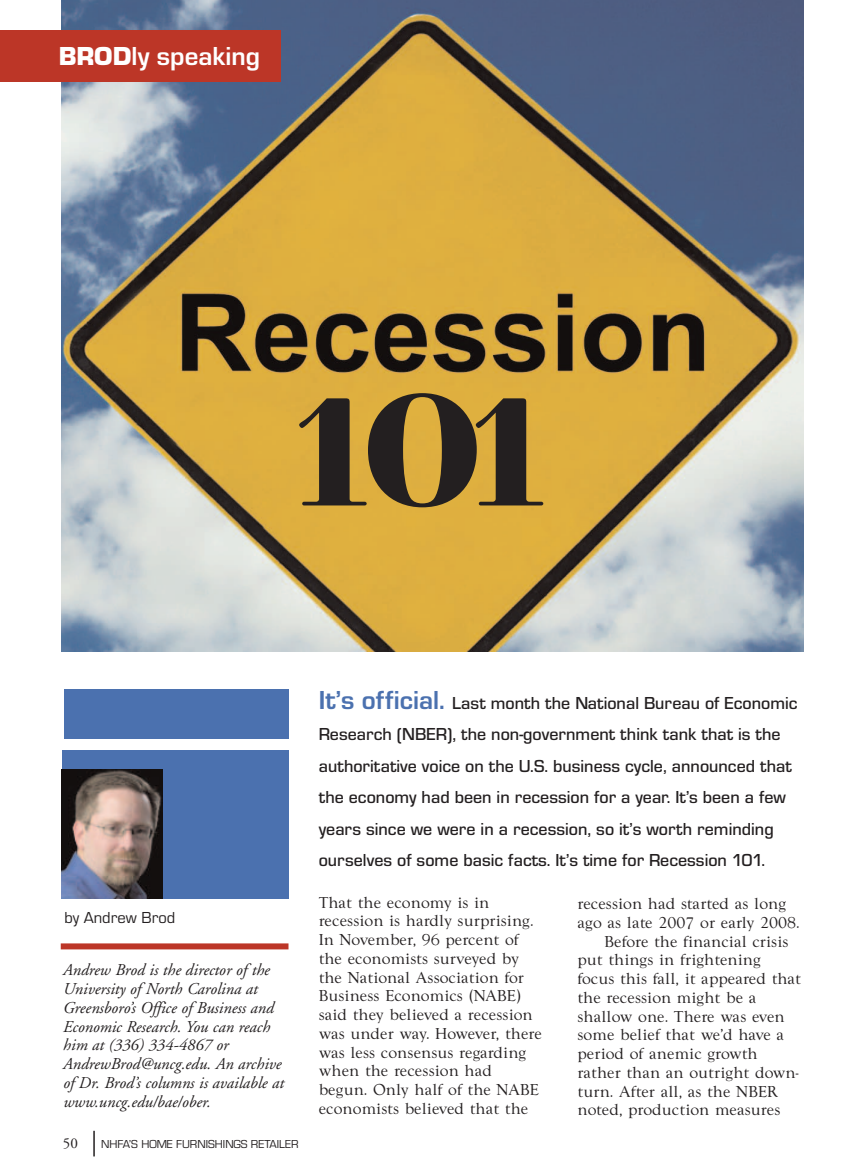
<style>
.page{position:relative;width:864px;height:1175px;background:#fff}
.page>*{position:absolute;margin:0;border:0;box-sizing:border-box;transform-origin:0 0}
.t1{font:187.5px "Honduras Solid";color:#231f20}
.t2{font:700 27px "Eurostile T";color:#fff}
.t3{font:500 18px/31.5px "Eurostile T";color:#231f20}
.t4{font:16.5px/18.8px "Goudy T";color:#231f20}
.t5{font:italic 16.5px/18.8px "Adobe Garamond";color:#231f20}
.t6{font:16.5px "Eurostile T";color:#231f20}
.t7{font:15px "Adobe Garamond";color:#231f20}
.t8{font:12px "Eurostile T";color:#231f20}
.s1{font-family:"Eurostile T Blac";font-weight:400}
.s2{font-weight:700;font-size:27px;color:#4b71af}
</style>
<div class="page">
<img style="left:62px;top:0;width:741px;height:651px">
<hr style="left:93px;top:1130px;width:2px;height:26px;background:#231f20">
<div style="left:62px;top:750px;width:227px;height:148px;background:#4b71af"></div>
<div style="left:61px;top:943px;width:228px;height:6px;background:#bc3627"></div>
<img style="left:61px;top:769px;width:102px;height:129px">
<div style="left:64px;top:688px;width:226px;height:50px;background:#4b71af"></div>
<div style="left:0;top:31px;width:280px;height:51px;background:#bc3627"></div>
<h2 class="t2" style="left:59px;top:39px;width:203px"><span class="s1">BROD</span>ly speaking</h2>
<h1 class="t1" style="left:300px;top:341px;width:245px">101</h1>
<p class="t6" style="left:64px;top:908px;width:112px">by Andrew Brod</p>
<p class="t5" style="left:63px;top:962px;width:222px">Andrew Brod is the director of the<br>University of North Carolina at<br>Greensboro’s Office of Business and<br>Economic Research. You can reach him at (336) 334-4867 or<br>AndrewBrod@uncg.edu. An archive of Dr. Brod’s columns is available at www.uncg.edu/bae/ober.</p>
<p class="t3" style="left:319px;top:687px;width:480px"><span class="s2">It’s official.</span> Last month the National Bureau of Economic Research (NBER), the non-government think tank that is the authoritative voice on the U.S. business cycle, announced that the economy had been in recession for a year. It’s been a few years since we were in a recession, so it’s worth reminding ourselves of some basic facts. It’s time for Recession 101.</p>
<p class="t4" style="left:578px;top:894px;width:210px">recession had started as long</p>
<p class="t4" style="left:578px;top:912px;width:224px">ago as late 2007 or early 2008.</p>
<p class="t4" style="left:605px;top:931px;width:186px">Before the financial crisis</p>
<p class="t4" style="left:578px;top:950px;width:185px">put things in frightening</p>
<p class="t4" style="left:578px;top:969px;width:225px">focus this fall, it appeared that</p>
<p class="t4" style="left:578px;top:987px;width:181px">the recession might be a</p>
<p class="t4" style="left:578px;top:1006px;width:209px">shallow one. There was even</p>
<p class="t4" style="left:578px;top:1025px;width:208px">some belief that we’d have a</p>
<p class="t4" style="left:578px;top:1044px;width:182px">period of anemic growth</p>
<p class="t4" style="left:578px;top:1062px;width:223px">rather than an outright down-</p>
<p class="t4" style="left:578px;top:1081px;width:202px">turn. After all, as the NBER</p>
<p class="t4" style="left:578px;top:1100px;width:205px">noted, production measures</p>
<p class="t4" style="left:319px;top:892px;width:225px">That the economy is in recession is hardly surprising.<br>In November, 96 percent of the economists surveyed by the National Association for<br>Business Economics (NABE) said they believed a recession was under way. However, there was less consensus regarding when the recession had begun. Only half of the NABE economists believed that the</p>
<p class="t7" style="left:63px;top:1136px;width:16px">50</p>
<p class="t8" style="left:101px;top:1137px;width:199px">NHFA’S HOME FURNISHINGS RETAILER</p>
</div>
